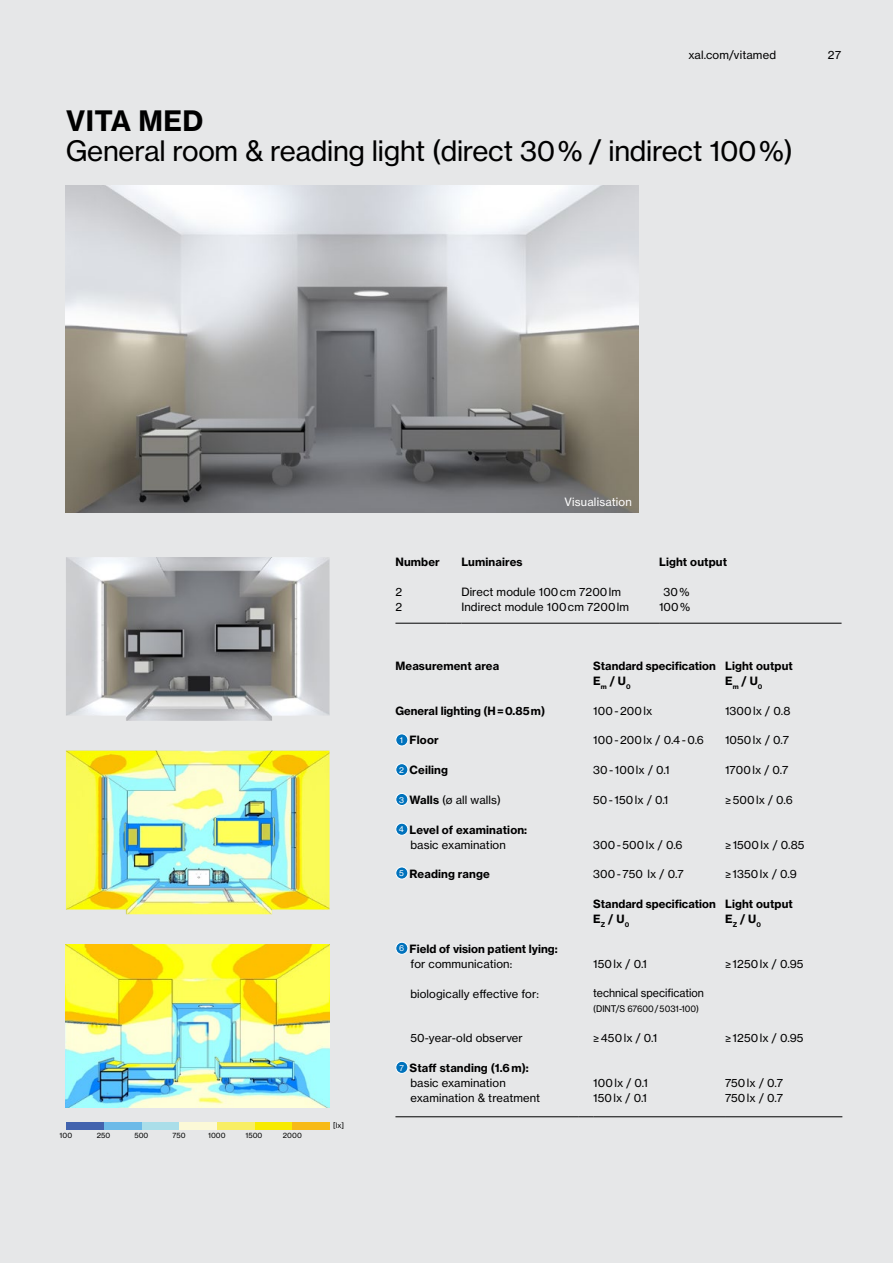
<style>
.page{position:relative;width:893px;height:1263px;background:#e6e7e8}
.page>*{position:absolute;margin:0;border:0;box-sizing:border-box;transform-origin:0 0}
.t1{font:27.75px "N Haas Grotesk TX Pro 55 Rg";letter-spacing:-.01em;color:#000}
.t2{font:27.75px "N Haas Grotesk TX Pro 75 Bd";letter-spacing:.015em;color:#000}
.t3{font:11.25px/14.9px "N Haas Grotesk TX Pro 55 Rg";letter-spacing:.01em;color:#000}
.t4{font:11.25px/14.9px "N Haas Grotesk TX Pro 75 Bd";letter-spacing:.01em;color:#000}
.t5{font:11.25px "N Haas Grotesk TX Pro 55 Rg";letter-spacing:.01em;color:#000;scale:.95 1}
.t6{font:11.25px "N Haas Grotesk TX Pro 55 Rg";letter-spacing:.015em;color:#fff}
.t7{font:9px "N Haas Grotesk TX Pro 55 Rg";color:#000;scale:.95 1}
.t8{font:8.1px "N Haas Grotesk TX Pro 55 Rg";color:#fff}
.t9{font:7.2px "N Haas Grotesk TX Pro 55 Rg";letter-spacing:.01em;color:#000}
.s1{font-family:"N Haas Grotesk TX Pro 75 Bd"}
</style>
<div class="page">
<img style="left:66px;top:185px;width:573px;height:328px">
<img style="left:66px;top:944px;width:264px;height:164px">
<div style="left:66px;top:1121px;width:38px;height:8px;background:#4263ae"></div>
<div style="left:141px;top:1121px;width:38px;height:8px;background:#aadee9"></div>
<div style="left:179px;top:1121px;width:38px;height:8px;background:#fcf9d7"></div>
<div style="left:217px;top:1121px;width:38px;height:8px;background:#f8ee64"></div>
<div style="left:255px;top:1121px;width:37px;height:8px;background:#f7eb00"></div>
<div style="left:292px;top:1121px;width:38px;height:8px;background:#f7ba17"></div>
<div style="left:104px;top:1121px;width:37px;height:8px;background:#6cbae8"></div>
<img style="left:66px;top:557px;width:264px;height:164px">
<img style="left:66px;top:750px;width:264px;height:164px">
<div style="left:396px;top:734px;width:12px;height:12px;background:#0072bc;border-radius:50%"></div>
<div style="left:395px;top:733px;width:13px;height:13px;border:1px solid #fff;border-radius:50%"></div>
<div style="left:396px;top:764px;width:12px;height:12px;background:#0072bc;border-radius:50%"></div>
<div style="left:395px;top:763px;width:13px;height:13px;border:1px solid #fff;border-radius:50%"></div>
<div style="left:396px;top:793px;width:12px;height:12px;background:#0072bc;border-radius:50%"></div>
<div style="left:395px;top:793px;width:13px;height:13px;border:1px solid #fff;border-radius:50%"></div>
<div style="left:396px;top:823px;width:12px;height:12px;background:#0072bc;border-radius:50%"></div>
<div style="left:395px;top:823px;width:13px;height:13px;border:1px solid #fff;border-radius:50%"></div>
<div style="left:396px;top:867px;width:12px;height:12px;background:#0072bc;border-radius:50%"></div>
<div style="left:395px;top:867px;width:13px;height:12px;border:1px solid #fff;border-radius:50%"></div>
<div style="left:396px;top:942px;width:12px;height:12px;background:#0072bc;border-radius:50%"></div>
<div style="left:395px;top:942px;width:13px;height:13px;border:1px solid #fff;border-radius:50%"></div>
<div style="left:396px;top:1061px;width:12px;height:12px;background:#0072bc;border-radius:50%"></div>
<div style="left:395px;top:1061px;width:13px;height:13px;border:1px solid #fff;border-radius:50%"></div>
<hr style="left:395px;top:623px;width:52px;height:1px;background:#000">
<svg style="left:447px;top:623px;width:14px;height:1px"></svg>
<hr style="left:461px;top:623px;width:198px;height:1px;background:#000">
<hr style="left:659px;top:623px;width:182px;height:1px;background:#000">
<hr style="left:395px;top:1116px;width:183px;height:1px;background:#000">
<svg style="left:578px;top:1116px;width:15px;height:1px"></svg>
<hr style="left:593px;top:1116px;width:132px;height:1px;background:#000">
<hr style="left:725px;top:1116px;width:117px;height:1px;background:#000">
<p class="t3" style="left:688px;top:48px;width:89px">xal.com/vitamed</p>
<h1 class="t2" style="left:66px;top:104px;width:139px">VITA MED</h1>
<h1 class="t1" style="left:66px;top:134px;width:729px">General room &amp; reading light (direct 30 % / indirect 100 %)</h1>
<p class="t3" style="left:827px;top:48px;width:16px">27</p>
<p class="t9" style="left:59px;top:1131px;width:14px">100</p>
<p class="t9" style="left:97px;top:1131px;width:15px">250</p>
<p class="t9" style="left:134px;top:1131px;width:16px">500</p>
<p class="t9" style="left:173px;top:1131px;width:15px">750</p>
<p class="t9" style="left:208px;top:1131px;width:19px">1000</p>
<p class="t9" style="left:245px;top:1131px;width:19px">1500</p>
<p class="t9" style="left:283px;top:1131px;width:21px">2000</p>
<p class="t9" style="left:333px;top:1121px;width:13px">[lx]</p>
<p class="t6" style="left:565px;top:495px;width:69px">Visualisation</p>
<p class="t4" style="left:395px;top:554px;width:46px">Number</p>
<p class="t4" style="left:461px;top:554px;width:63px">Luminaires</p>
<p class="t4" style="left:659px;top:554px;width:69px">Light output</p>
<p class="t3" style="left:395px;top:584px;width:8px">2<br>2</p>
<p class="t3" style="left:461px;top:584px;width:169px">Direct module 100 cm 7200 lm<br>Indirect module 100 cm 7200 lm</p>
<p class="t3" style="left:659px;top:584px;width:33px;text-align:center">30 %<br>100 %</p>
<p class="t4" style="left:395px;top:658px;width:105px">Measurement area</p>
<p class="t4" style="left:593px;top:658px;width:124px">Standard specification<br>E<sub>m</sub> / U<sub>0</sub></p>
<p class="t4" style="left:725px;top:658px;width:69px">Light output<br>E<sub>m</sub> / U<sub>0</sub></p>
<p class="t4" style="left:395px;top:703px;width:151px">General lighting (H = 0.85 m)</p>
<p class="t4" style="left:410px;top:733px;width:31px">Floor</p>
<p class="t3" style="left:725px;top:703px;width:67px">1300 lx / 0.8</p>
<p class="t3" style="left:725px;top:733px;width:65px">1050 lx / 0.7</p>
<p class="t3" style="left:593px;top:703px;width:61px">100 - 200 lx</p>
<p class="t3" style="left:593px;top:733px;width:112px">100 - 200 lx / 0.4 - 0.6</p>
<p class="t8" style="left:400px;top:735px;width:5px">1</p>
<p class="t8" style="left:399px;top:765px;width:6px">2</p>
<p class="t8" style="left:399px;top:795px;width:6px">3</p>
<p class="t8" style="left:399px;top:824px;width:7px">4</p>
<p class="t8" style="left:399px;top:868px;width:6px">5</p>
<p class="t4" style="left:410px;top:763px;width:40px">Ceiling</p>
<p class="t3" style="left:593px;top:763px;width:78px">30 - 100 lx / 0.1</p>
<p class="t3" style="left:725px;top:763px;width:65px">1700 lx / 0.7</p>
<p class="t3" style="left:410px;top:792px;width:93px"><span class="s1">Walls</span> (ø all walls)</p>
<p class="t3" style="left:593px;top:792px;width:77px">50 - 150 lx / 0.1</p>
<p class="t3" style="left:725px;top:792px;width:69px">≥ 500 lx / 0.6</p>
<p class="t4" style="left:410px;top:822px;width:119px">Level of examination:</p>
<p class="t3" style="left:410px;top:837px;width:97px">basic examination</p>
<p class="t3" style="left:593px;top:837px;width:91px">300 - 500 lx / 0.6</p>
<p class="t3" style="left:725px;top:837px;width:81px">≥ 1500 lx / 0.85</p>
<p class="t4" style="left:410px;top:867px;width:82px">Reading range</p>
<p class="t3" style="left:593px;top:867px;width:92px">300 - 750 lx / 0.7</p>
<p class="t4" style="left:593px;top:897px;width:124px">Standard specification<br>E<sub>Z</sub> / U<sub>0</sub></p>
<p class="t3" style="left:725px;top:867px;width:73px">≥ 1350 lx / 0.9</p>
<p class="t4" style="left:725px;top:897px;width:69px">Light output<br>E<sub>Z</sub> / U<sub>0</sub></p>
<p class="t4" style="left:410px;top:941px;width:150px">Field of vision patient lying:</p>
<p class="t3" style="left:410px;top:956px;width:103px">for communication:</p>
<p class="t3" style="left:410px;top:986px;width:130px">biologically effective for:</p>
<p class="t3" style="left:410px;top:1030px;width:114px">50-year-old observer</p>
<p class="t4" style="left:410px;top:1060px;width:121px">Staff standing (1.6 m):</p>
<p class="t3" style="left:410px;top:1075px;width:131px">basic examination examination &amp; treatment</p>
<p class="t8" style="left:399px;top:943px;width:7px">6</p>
<p class="t8" style="left:399px;top:1062px;width:6px">7</p>
<p class="t3" style="left:593px;top:956px;width:55px">150 lx / 0.1</p>
<p class="t5" style="left:593px;top:986px;width:118px">technical specification</p>
<p class="t7" style="left:593px;top:1003px;width:113px">(DINT/S 67600 / 5031-100)</p>
<p class="t3" style="left:593px;top:1030px;width:65px">≥ 450 lx / 0.1</p>
<p class="t3" style="left:593px;top:1075px;width:56px">100 lx / 0.1<br>150 lx / 0.1</p>
<p class="t3" style="left:725px;top:956px;width:80px">≥ 1250 lx / 0.95</p>
<p class="t3" style="left:725px;top:1030px;width:80px">≥ 1250 lx / 0.95</p>
<p class="t3" style="left:725px;top:1075px;width:59px">750 lx / 0.7<br>750 lx / 0.7</p>
</div>
